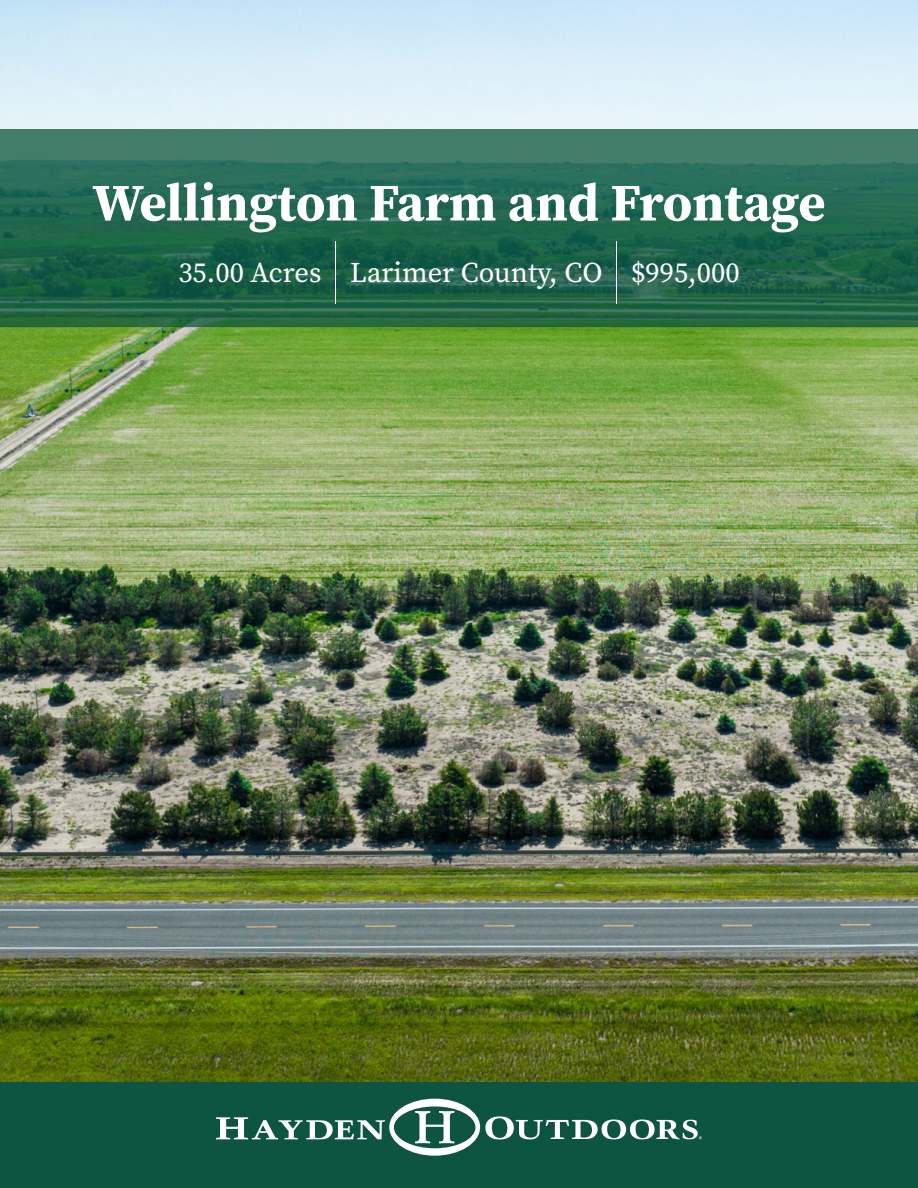
<style>
.page{position:relative;width:918px;height:1188px;background:#fff}
.page>*{position:absolute;margin:0;border:0;box-sizing:border-box;transform-origin:0 0}
.Property_Summary_Bod{font:100 67.5px "Lato";color:#fff}
.Property_Summary_Bod-2{font:700 52.5px "Source Serif Pro";color:#fff}
.Property_Summary_Bod-3{font:28.5px "Source Serif Pro";color:#fff}
</style>
<div class="page">
<img style="left:0;top:0;width:918px;height:1082px">
<svg style="left:0;top:129px;width:918px;height:198px;background:#266951"></svg>
<div style="left:0;top:1082px;width:918px;height:106px;background:#0d5540"></div>
<svg style="left:216px;top:1099px;width:486px;height:57px"></svg>
<p class="Property_Summary_Bod-2" style="left:92px;top:167px;width:735px">Wellington Farm and Frontage</p>
<p class="Property_Summary_Bod-3" style="left:178px;top:254px;width:145px">35.00 Acres</p>
<p class="Property_Summary_Bod" style="left:328px;top:222px;width:17px">|</p>
<p class="Property_Summary_Bod" style="left:609px;top:222px;width:17px">|</p>
<p class="Property_Summary_Bod-3" style="left:631px;top:254px;width:110px">$995,000</p>
<p class="Property_Summary_Bod-3" style="left:350px;top:254px;width:254px">Larimer County, CO</p>
</div>
